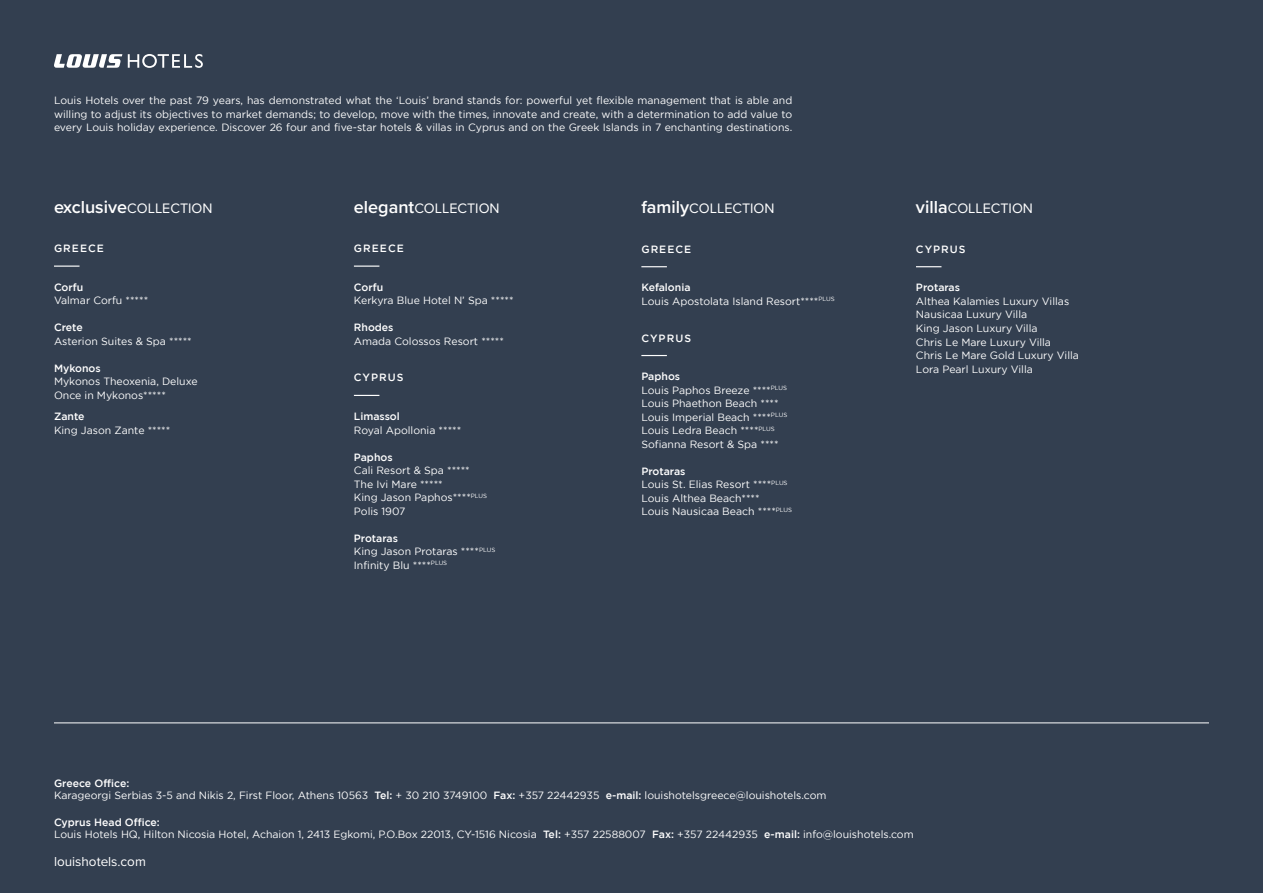
<style>
.page{position:relative;width:1263px;height:893px;background:#333f50}
.page>*{position:absolute;margin:0;border:0;box-sizing:border-box;transform-origin:0 0}
.t1{font:14.25px "Proxima Nova";color:#fff}
.t2{font:13.5px "Proxima Nova";color:#fff}
.t3{font:10.5px/13.5px "Gotham";color:#fff}
.t4{font:500 10.5px "Gotham";color:#fff}
.s1{font-weight:600;font-size:18px}
.s2{font-weight:500}
</style>
<div class="page">
<svg style="left:128px;top:54px;width:75px;height:14px"></svg>
<svg style="left:54px;top:54px;width:68px;height:14px"></svg>
<svg style="left:54px;top:266px;width:26px;height:1px"></svg>
<svg style="left:354px;top:266px;width:25px;height:1px"></svg>
<svg style="left:354px;top:395px;width:25px;height:1px"></svg>
<svg style="left:641px;top:266px;width:26px;height:1px"></svg>
<svg style="left:641px;top:355px;width:26px;height:1px"></svg>
<svg style="left:916px;top:266px;width:25px;height:1px"></svg>
<hr style="left:54px;top:722px;width:1155px;height:1px;background:#fff">
<p class="t3" style="left:54px;top:94px;width:740px;text-align:justify">Louis Hotels over the past 79 years, has demonstrated what the ‘Louis’ brand stands for: powerful yet flexible management that is able and willing to adjust its objectives to market demands; to develop, move with the times, innovate and create, with a determination to add value to every Louis holiday experience. Discover 26 four and five-star hotels &amp; villas in Cyprus and on the Greek Islands in 7 enchanting destinations.</p>
<h1 class="t1" style="left:54px;top:197px;width:160px"><span class="s1">exclusive</span>COLLECTION</h1>
<h1 class="t1" style="left:354px;top:197px;width:147px"><span class="s1">elegant</span>COLLECTION</h1>
<h1 class="t1" style="left:641px;top:197px;width:135px"><span class="s1">family</span>COLLECTION</h1>
<p class="t4" style="left:354px;top:242px;width:51px">GREECE</p>
<p class="t4" style="left:354px;top:281px;width:31px">Corfu</p>
<p class="t3" style="left:354px;top:294px;width:161px">Kerkyra Blue Hotel N’ Spa *****</p>
<p class="t4" style="left:354px;top:322px;width:41px">Rhodes</p>
<p class="t3" style="left:354px;top:334px;width:151px">Amada Colossos Resort *****</p>
<p class="t4" style="left:354px;top:372px;width:51px">CYPRUS</p>
<p class="t4" style="left:354px;top:410px;width:47px">Limassol</p>
<p class="t3" style="left:354px;top:423px;width:109px">Royal Apollonia *****</p>
<p class="t4" style="left:354px;top:451px;width:40px">Paphos</p>
<p class="t3" style="left:354px;top:464px;width:135px">Cali Resort &amp; Spa *****<br>The Ivi Mare *****<br>King Jason Paphos****<sup>PLUS<br></sup>Polis 1907</p>
<p class="t3" style="left:354px;top:531px;width:143px"><span class="s2">Protaras<br></span>King Jason Protaras ****<sup>PLUS<br></sup>Infinity Blu ****<sup>PLUS</sup></p>
<p class="t4" style="left:54px;top:242px;width:51px">GREECE</p>
<p class="t4" style="left:54px;top:281px;width:31px">Corfu</p>
<p class="t3" style="left:54px;top:294px;width:96px">Valmar Corfu *****</p>
<p class="t4" style="left:54px;top:322px;width:30px">Crete</p>
<p class="t3" style="left:54px;top:334px;width:139px">Asterion Suites &amp; Spa *****</p>
<p class="t4" style="left:54px;top:362px;width:48px">Mykonos</p>
<p class="t3" style="left:54px;top:375px;width:145px">Mykonos Theoxenia, Deluxe<br>Once in Mykonos*****</p>
<p class="t4" style="left:54px;top:411px;width:32px">Zante</p>
<p class="t3" style="left:54px;top:423px;width:118px">King Jason Zante *****</p>
<p class="t4" style="left:641px;top:243px;width:51px">GREECE</p>
<p class="t3" style="left:641px;top:281px;width:195px"><span class="s2">Kefalonia<br></span>Louis Apostolata Island Resort****<sup>PLUS</sup></p>
<p class="t4" style="left:641px;top:332px;width:51px">CYPRUS</p>
<p class="t3" style="left:641px;top:370px;width:147px"><span class="s2">Paphos<br></span>Louis Paphos Breeze ****<sup>PLUS<br></sup>Louis Phaethon Beach ****<br>Louis Imperial Beach ****<sup>PLUS<br></sup>Louis Ledra Beach ****<sup>PLUS<br></sup>Sofianna Resort &amp; Spa ****</p>
<p class="t3" style="left:641px;top:464px;width:152px"><span class="s2">Protaras<br></span>Louis St. Elias Resort ****<sup>PLUS<br></sup>Louis Althea Beach****<br>Louis Nausicaa Beach ****<sup>PLUS</sup></p>
<h1 class="t1" style="left:916px;top:197px;width:119px"><span class="s1">villa</span>COLLECTION</h1>
<p class="t4" style="left:916px;top:243px;width:51px">CYPRUS</p>
<p class="t4" style="left:916px;top:282px;width:46px">Protaras</p>
<p class="t3" style="left:916px;top:294px;width:164px">Althea Kalamies Luxury Villas<br>Nausicaa Luxury Villa<br>King Jason Luxury Villa<br>Chris Le Mare Luxury Villa<br>Chris Le Mare Gold Luxury Villa<br>Lora Pearl Luxury Villa</p>
<p class="t3" style="left:54px;top:776px;width:774px;line-height:12.8px"><span class="s2">Greece Office:<br></span>Karageorgi Serbias 3-5 and Nikis 2, First Floor, Athens 10563 <span class="s2">Tel:</span> + 30 210 3749100 <span class="s2">Fax:</span> +357 22442935 <span class="s2">e-mail:</span> louishotelsgreece@louishotels.com</p>
<p class="t3" style="left:54px;top:815px;width:861px;line-height:12.8px"><span class="s2">Cyprus Head Office:<br></span>Louis Hotels HQ, Hilton Nicosia Hotel, Achaion 1, 2413 Egkomi, P.O.Box 22013, CY-1516 Nicosia <span class="s2">Tel:</span> +357 22588007 <span class="s2">Fax:</span> +357 22442935 <span class="s2">e-mail:</span> info@louishotels.com</p>
<p class="t2" style="left:54px;top:852px;width:93px">louishotels.com</p>
</div>
